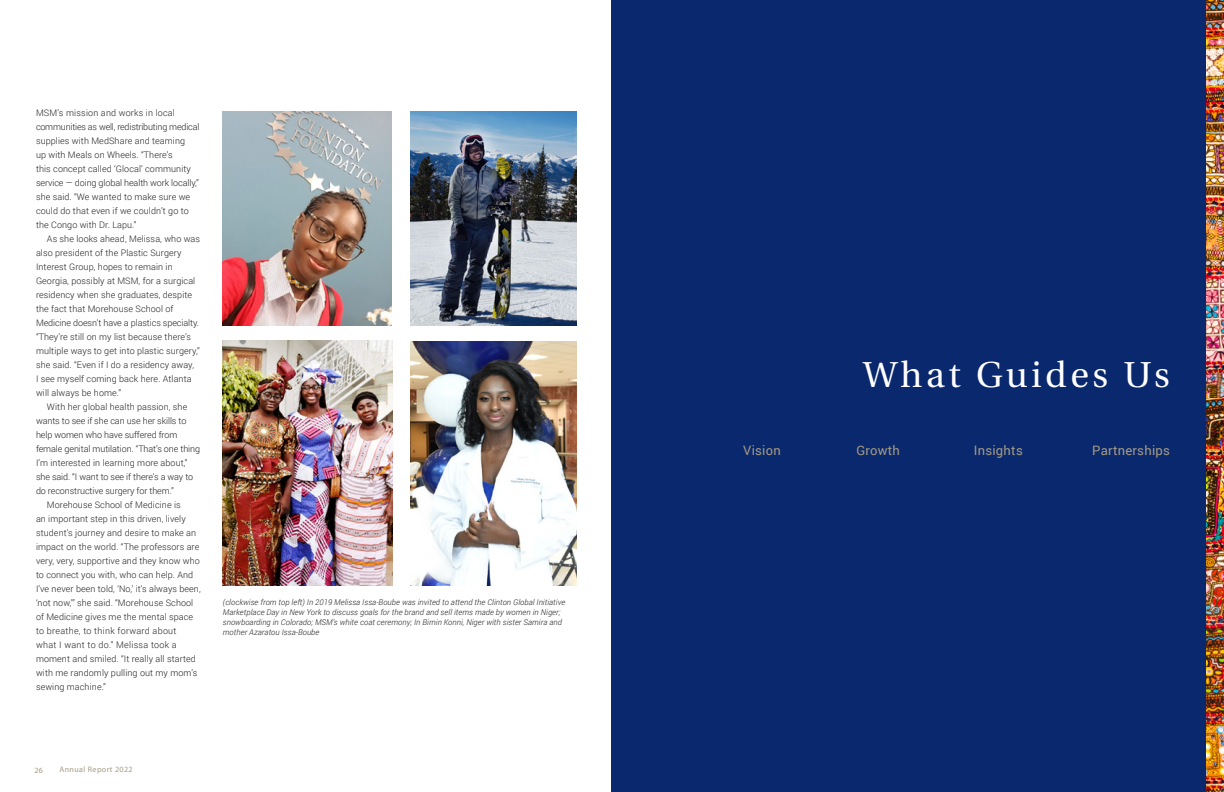
<style>
.page{position:relative;width:1224px;height:792px;background:#fff}
.page>*{position:absolute;margin:0;border:0;box-sizing:border-box;transform-origin:0 0}
.t1{font:36px "Heuristica";letter-spacing:.1em;color:#fff}
.t2{font:13px "Roboto";letter-spacing:.02em;color:#a59b83}
.t3{font:300 9px/14px "Roboto";letter-spacing:.01em;color:#231f20}
.t4{font:300 9px/14px "Roboto";letter-spacing:-.01em;color:#231f20}
.t5{font:italic 300 8px/10px "Roboto";letter-spacing:.01em;color:#231f20}
.t6{font:8px "Myriad Pro";letter-spacing:.05em;color:#a59b83}
</style>
<div class="page">
<div style="left:612px;top:0;width:612px;height:792px;background:#09286d"></div>
<img style="left:223px;top:111px;width:169px;height:214px">
<img style="left:411px;top:342px;width:165px;height:244px">
<img style="left:411px;top:111px;width:165px;height:214px">
<img style="left:223px;top:340px;width:169px;height:246px">
<img style="left:1206px;top:0;width:18px;height:792px">
<p class="t3" style="left:36px;top:105px;width:165px">MSM’s mission and works in local communities as well, redistributing medical supplies with MedShare and teaming<br>up with Meals on Wheels. “There’s<br>this concept called ‘Glocal’ community service — doing global health work locally,” she said. “We wanted to make sure we could do that even if we couldn’t go to the Congo with Dr. Lapu.”</p>
<p class="t3" style="left:36px;top:231px;width:166px;text-indent:11px">As she looks ahead, Melissa, who was also president of the Plastic Surgery Interest Group, hopes to remain in Georgia, possibly at MSM, for a surgical residency when she graduates, despite the fact that Morehouse School of Medicine doesn’t have a plastics specialty. “They’re still on my list because there’s multiple ways to get into plastic surgery,” she said. “Even if I do a residency away,<br>I see myself coming back here. Atlanta will always be home.”</p>
<p class="t4" style="left:36px;top:399px;width:166px;text-indent:11px">With her global health passion, she wants to see if she can use her skills to help women who have suffered from female genital mutilation. “That’s one thing I’m interested in learning more about,” she said. “I want to see if there’s a way to do reconstructive surgery for them.”</p>
<p class="t3" style="left:36px;top:497px;width:166px;text-indent:11px">Morehouse School of Medicine is<br>an important step in this driven, lively student’s journey and desire to make an impact on the world. “The professors are very, very, supportive and they know who to connect you with, who can help. And I’ve never been told, ‘No,’ it’s always been, ‘not now,’” she said. “Morehouse School of Medicine gives me the mental space to breathe, to think forward about</p>
<p class="t3" style="left:36px;top:637px;width:163px">what I want to do.” Melissa took a moment and smiled. “It really all started with me randomly pulling out my mom’s sewing machine.”</p>
<p class="t5" style="left:223px;top:597px;width:344px">(clockwise from top left) In 2019 Melissa Issa-Boube was invited to attend the Clinton Global Initiative<br>Marketplace Day in New York to discuss goals for the brand and sell items made by women in Niger;</p>
<p class="t5" style="left:223px;top:617px;width:341px">snowboarding in Colorado; MSM’s white coat ceremony; In Birnin Konni, Niger with sister Samira and mother Azaratou Issa-Boube</p>
<p class="t6" style="left:35px;top:765px;width:10px">26</p>
<p class="t6" style="left:60px;top:765px;width:75px">Annual Report 2022</p>
<p class="t1" style="left:863px;top:347px;width:308px">What Guides Us</p>
<p class="t2" style="left:743px;top:441px;width:39px">Vision</p>
<p class="t2" style="left:856px;top:441px;width:45px">Growth</p>
<p class="t2" style="left:974px;top:442px;width:51px">Insights</p>
<p class="t2" style="left:1092px;top:441px;width:79px">Partnerships</p>
</div>
